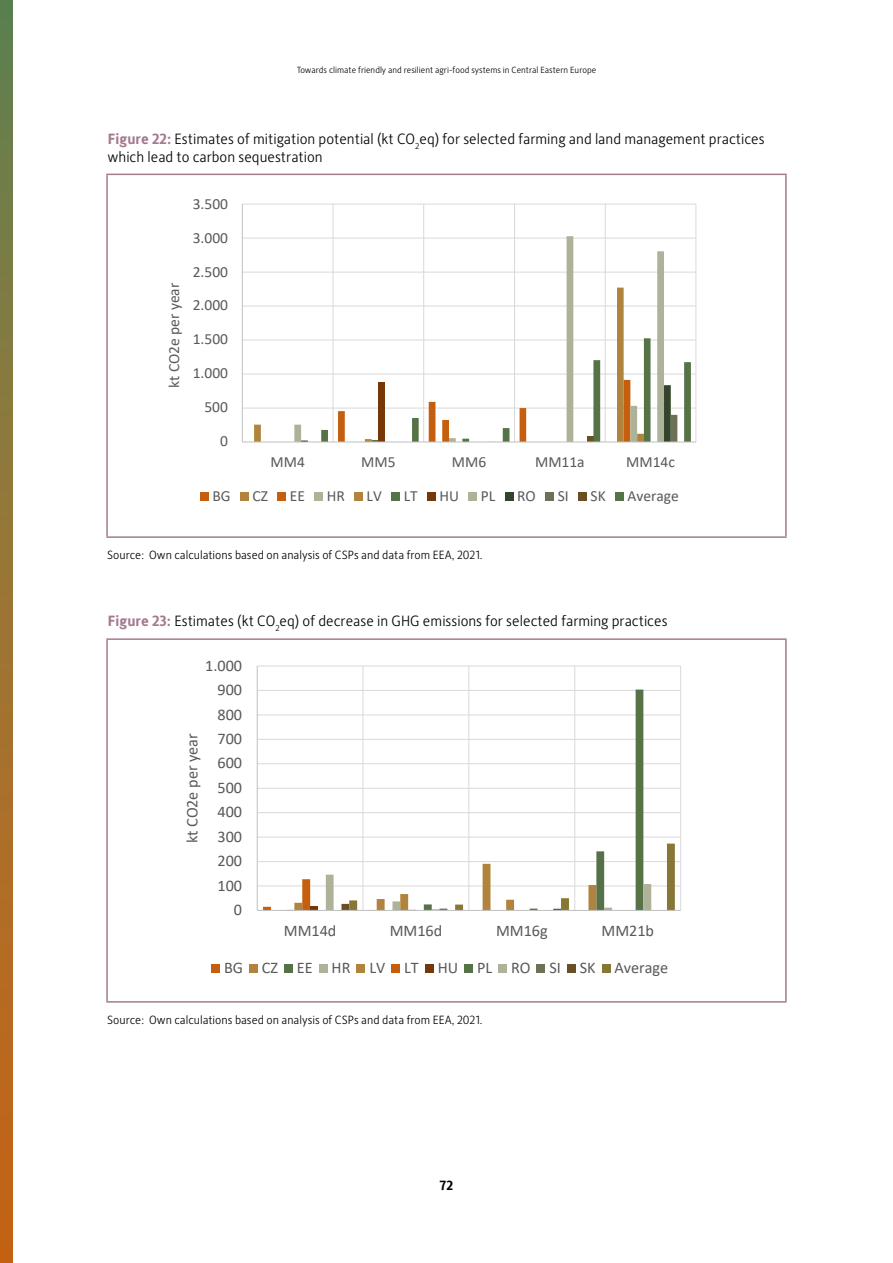
<style>
.page{position:relative;width:893px;height:1263px;background:#fff}
.page>*{position:absolute;margin:0;border:0;box-sizing:border-box;transform-origin:0 0}
.t1{font:16.2px "Calibri";letter-spacing:-.005em;color:#595959}
.t2{font:15.45px "Calibri";letter-spacing:-.005em;color:#595959}
.t3{font:300 15px/18px "Alber New";color:#000}
.t4{font:700 13.5px "Alber New";color:#000}
.body{font:300 12px "Alber New";color:#000}
.t5{font:300 9px "Alber New";color:#000}
.s1{font-weight:700;color:#a57a8f}
</style>
<div class="page">
<svg style="left:0;top:0;width:13px;height:1263px"></svg>
<hr style="left:106px;top:175px;width:2px;height:361px;background:#a57a8f">
<hr style="left:785px;top:175px;width:2px;height:361px;background:#a57a8f">
<hr style="left:106px;top:174px;width:681px;height:1px;background:#a57a8f">
<hr style="left:106px;top:536px;width:681px;height:2px;background:#a57a8f">
<hr style="left:106px;top:640px;width:2px;height:361px;background:#a57a8f">
<hr style="left:785px;top:640px;width:2px;height:361px;background:#a57a8f">
<hr style="left:106px;top:638px;width:681px;height:2px;background:#a57a8f">
<hr style="left:106px;top:1001px;width:681px;height:2px;background:#a57a8f">
<svg style="left:200px;top:203px;width:497px;height:298px"></svg>
<svg style="left:211px;top:665px;width:470px;height:308px"></svg>
<p class="t5" style="left:297px;top:64px;width:301px">Towards climate friendly and resilient agri-food systems in Central Eastern Europe</p>
<p class="t3" style="left:108px;top:129px;width:659px"><span class="s1">Figure 22:</span> Estimates of mitigation potential (kt CO<sub>2</sub>eq) for selected farming and land management practices which lead to carbon sequestration</p>
<p class="t2" style="left:193px;top:193px;width:37px">3.500</p>
<p class="t2" style="left:193px;top:227px;width:37px">3.000</p>
<p class="t2" style="left:163px;top:388px;width:106px;rotate:-90deg">kt CO2e per year</p>
<p class="t2" style="left:193px;top:261px;width:37px">2.500</p>
<p class="t2" style="left:193px;top:295px;width:37px">2.000</p>
<p class="t2" style="left:193px;top:329px;width:37px">1.500</p>
<p class="t2" style="left:193px;top:363px;width:37px">1.000</p>
<p class="t2" style="left:204px;top:397px;width:25px">500</p>
<p class="t2" style="left:220px;top:431px;width:9px">0</p>
<p class="t2" style="left:271px;top:451px;width:36px">MM4</p>
<p class="t2" style="left:361px;top:451px;width:36px">MM5</p>
<p class="t2" style="left:452px;top:451px;width:36px">MM6</p>
<p class="t2" style="left:535px;top:451px;width:51px">MM11a</p>
<p class="t2" style="left:626px;top:451px;width:50px">MM14c</p>
<p class="t2" style="left:213px;top:485px;width:20px">BG</p>
<p class="t2" style="left:253px;top:485px;width:17px">CZ</p>
<p class="t2" style="left:290px;top:485px;width:17px">EE</p>
<p class="t2" style="left:327px;top:485px;width:20px">HR</p>
<p class="t2" style="left:367px;top:485px;width:17px">LV</p>
<p class="t2" style="left:404px;top:485px;width:16px">LT</p>
<p class="t2" style="left:440px;top:485px;width:21px">HU</p>
<p class="t2" style="left:481px;top:485px;width:16px">PL</p>
<p class="t2" style="left:517px;top:485px;width:20px">RO</p>
<p class="t2" style="left:558px;top:485px;width:13px">SI</p>
<p class="t2" style="left:591px;top:485px;width:17px">SK</p>
<p class="t2" style="left:627px;top:485px;width:53px">Average</p>
<p class="body" style="left:107px;top:547px;width:377px">Source: Own calculations based on analysis of CSPs and data from EEA, 2021.</p>
<p class="t3" style="left:108px;top:611px;width:561px"><span class="s1">Figure 23:</span> Estimates (kt CO<sub>2</sub>eq) of decrease in GHG emissions for selected farming practices</p>
<p class="t1" style="left:205px;top:654px;width:38px">1.000</p>
<p class="t1" style="left:218px;top:678px;width:26px">900</p>
<p class="t1" style="left:181px;top:843px;width:111px;rotate:-90deg">kt CO2e per year</p>
<p class="t1" style="left:218px;top:703px;width:26px">800</p>
<p class="t1" style="left:218px;top:727px;width:26px">700</p>
<p class="t1" style="left:218px;top:752px;width:26px">600</p>
<p class="t1" style="left:218px;top:776px;width:26px">500</p>
<p class="t1" style="left:218px;top:801px;width:26px">400</p>
<p class="t1" style="left:218px;top:825px;width:26px">300</p>
<p class="t1" style="left:218px;top:849px;width:26px">200</p>
<p class="t1" style="left:218px;top:874px;width:26px">100</p>
<p class="t1" style="left:234px;top:898px;width:10px">0</p>
<p class="t1" style="left:284px;top:919px;width:54px">MM14d</p>
<p class="t1" style="left:390px;top:919px;width:54px">MM16d</p>
<p class="t1" style="left:496px;top:919px;width:53px">MM16g</p>
<p class="t1" style="left:601px;top:919px;width:54px">MM21b</p>
<p class="t1" style="left:224px;top:956px;width:446px">BG CZ EE HR LV LT HU PL RO SI SK Average</p>
<p class="body" style="left:107px;top:1012px;width:377px">Source: Own calculations based on analysis of CSPs and data from EEA, 2021.</p>
<p class="t4" style="left:440px;top:1176px;width:15px">72</p>
</div>
